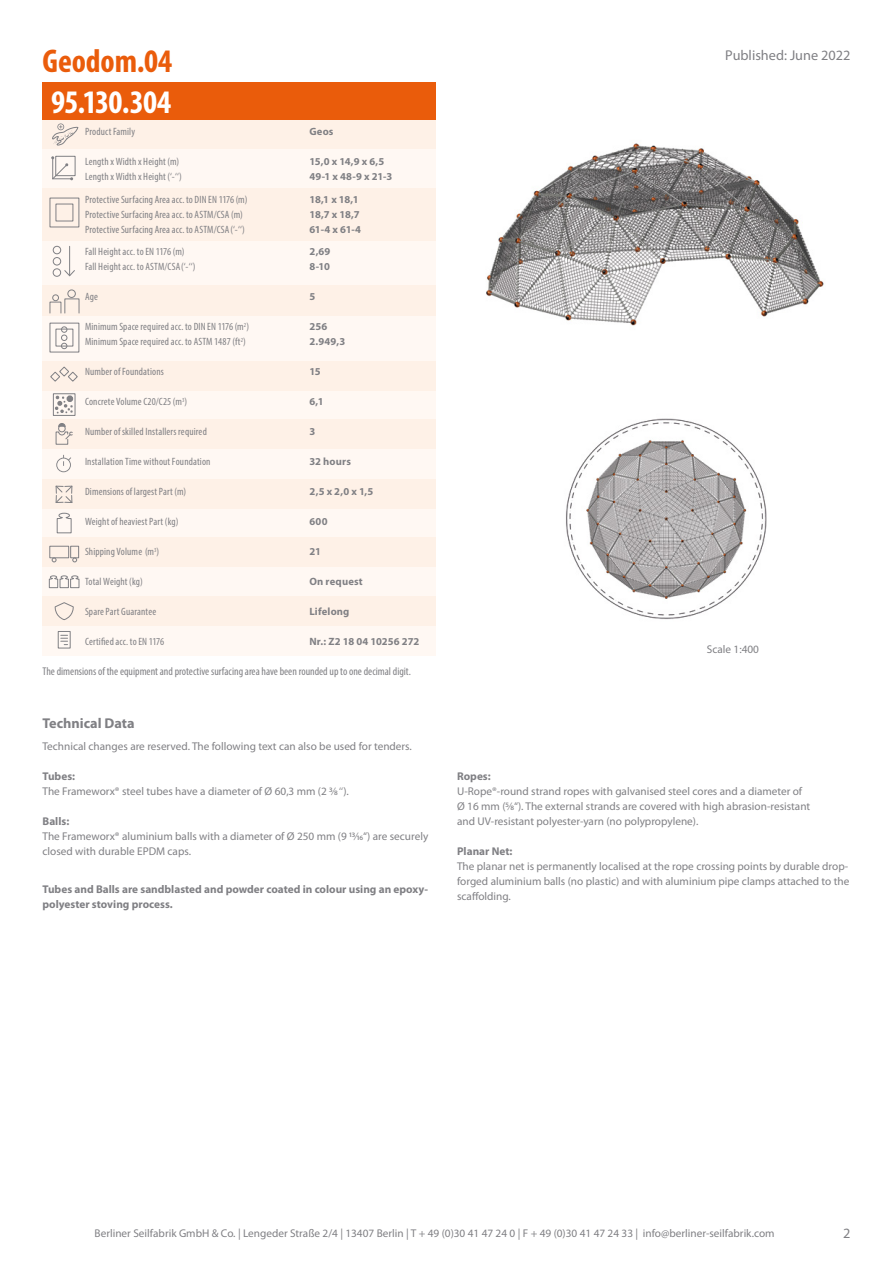
<style>
.page{position:relative;width:893px;height:1263px;background:#fff}
.page>*{position:absolute;margin:0;border:0;box-sizing:border-box;transform-origin:0 0}
.t1{font:700 condensed 33px "Myriad Pro";letter-spacing:-.02em;color:#fff}
.t2{font:700 condensed 33px "Myriad Pro";letter-spacing:-.005em;color:#ea5c0b}
.t3{font:14.25px "Myriad Pro";color:#808084}
.t4{font:700 14.25px "Myriad Pro";color:#808084}
.t5{font:11.25px/15px "Myriad Pro";color:#808084}
.t6{font:700 11.25px/15px "Myriad Pro";color:#808084}
.t7{font:condensed 11.25px "Myriad Pro";color:#808084}
.t8{font:condensed 10.65px/15px "Myriad Pro";letter-spacing:.015em;color:#808084}
.t9{font:700 10.65px/15px "Myriad Pro";letter-spacing:.01em;color:#808084}
.t10{font:700 10.65px/15px "Myriad Pro";letter-spacing:-.03em;color:#808084}
.s1{font-weight:700}
.s2{font-stretch:condensed}
</style>
<div class="page">
<img style="left:566px;top:418px;width:201px;height:202px">
<img style="left:486px;top:143px;width:338px;height:183px">
<div style="left:43px;top:120px;width:393px;height:32px;background:#fef1e7"></div>
<div style="left:43px;top:82px;width:393px;height:38px;background:#ea5c0b"></div>
<div style="left:43px;top:149px;width:393px;height:507px;background:#fff8f3"></div>
<div style="left:43px;top:286px;width:393px;height:30px;background:#fef1e7"></div>
<div style="left:43px;top:188px;width:393px;height:53px;background:#fef1e7"></div>
<div style="left:43px;top:361px;width:393px;height:29px;background:#fef1e7"></div>
<div style="left:43px;top:420px;width:393px;height:29px;background:#fef1e7"></div>
<div style="left:43px;top:479px;width:393px;height:29px;background:#fef1e7"></div>
<div style="left:43px;top:538px;width:393px;height:29px;background:#fef1e7"></div>
<div style="left:43px;top:596px;width:393px;height:29px;background:#fef1e7"></div>
<div style="left:58px;top:631px;width:13px;height:17px;border:1px solid #808084"></div>
<svg style="left:61px;top:635px;width:7px;height:10px"></svg>
<svg style="left:51px;top:156px;width:22px;height:24px"></svg>
<div style="left:50px;top:198px;width:29px;height:29px;border:1px solid #808084"></div>
<div style="left:56px;top:204px;width:17px;height:17px;border:1px solid #808084"></div>
<hr style="left:69px;top:246px;width:1px;height:30px;background:#808084">
<svg style="left:64px;top:269px;width:11px;height:8px"></svg>
<div style="left:53px;top:268px;width:8px;height:9px;border:1px solid #808084;border-radius:50%"></div>
<div style="left:53px;top:257px;width:8px;height:8px;border:1px solid #808084;border-radius:50%"></div>
<div style="left:53px;top:246px;width:8px;height:8px;border:1px solid #808084;border-radius:50%"></div>
<div style="left:50px;top:323px;width:29px;height:29px;border:1px solid #808084"></div>
<div style="left:56px;top:329px;width:17px;height:17px;border:1px solid #808084"></div>
<svg style="left:61px;top:335px;width:6px;height:14px"></svg>
<div style="left:61px;top:326px;width:6px;height:7px;border:1px solid #808084;border-radius:50%"></div>
<div style="left:52px;top:294px;width:7px;height:7px;border:1px solid #808084;border-radius:50%"></div>
<div style="left:50px;top:302px;width:11px;height:11px;border:1px solid #808084"></div>
<div style="left:64px;top:298px;width:15px;height:15px;border:1px solid #808084"></div>
<div style="left:67px;top:290px;width:9px;height:8px;border:1px solid #808084;border-radius:50%"></div>
<svg style="left:52px;top:123px;width:27px;height:23px"></svg>
<div style="left:53px;top:393px;width:22px;height:23px;border:1px solid #808084"></div>
<div style="left:67px;top:395px;width:6px;height:7px;border:4px solid #808084;border-radius:50%"></div>
<svg style="left:55px;top:396px;width:18px;height:17px"></svg>
<svg style="left:56px;top:455px;width:15px;height:17px"></svg>
<svg style="left:50px;top:366px;width:28px;height:16px"></svg>
<svg style="left:55px;top:485px;width:18px;height:18px"></svg>
<div style="left:49px;top:546px;width:20px;height:12px;border:1px solid #808084"></div>
<div style="left:70px;top:546px;width:9px;height:12px;border:1px solid #808084"></div>
<svg style="left:52px;top:558px;width:4px;height:4px"></svg>
<svg style="left:72px;top:558px;width:5px;height:4px"></svg>
<svg style="left:54px;top:602px;width:20px;height:18px"></svg>
<svg style="left:56px;top:512px;width:16px;height:22px"></svg>
<svg style="left:49px;top:575px;width:31px;height:13px"></svg>
<svg style="left:55px;top:423px;width:18px;height:22px"></svg>
<h1 class="t2" style="left:43px;top:40px;width:131px">Geodom.04</h1>
<h1 class="t1" style="left:51px;top:81px;width:122px">95.130.304</h1>
<p class="t8" style="left:85px;top:124px;width:52px">Product Family</p>
<p class="t8" style="left:85px;top:154px;width:98px">Length x Width x Height (m)<br>Length x Width x Height (‘-‘‘)</p>
<p class="t8" style="left:85px;top:191px;width:164px">Protective Surfacing Area acc. to DIN EN 1176 (m)<br>Protective Surfacing Area acc. to ASTM/CSA (m)<br>Protective Surfacing Area acc. to ASTM/CSA(‘-‘‘)</p>
<p class="t8" style="left:85px;top:244px;width:112px">Fall Height acc. to EN 1176 (m)<br>Fall Height acc. to ASTM/CSA(‘-‘‘)</p>
<p class="t8" style="left:85px;top:289px;width:14px">Age</p>
<p class="t8" style="left:85px;top:319px;width:165px">Minimum Space required acc. to DIN EN 1176 (m<sup>2</sup>)<br>Minimum Space required acc. to ASTM 1487 (ft<sup>2</sup>)</p>
<p class="t8" style="left:85px;top:364px;width:80px">Number of Foundations</p>
<p class="t8" style="left:85px;top:394px;width:104px">Concrete Volume C20/C25 (m<sup>3</sup>)</p>
<p class="t8" style="left:85px;top:424px;width:123px">Number of skilled Installers required</p>
<p class="t8" style="left:85px;top:454px;width:127px">Installation Time without Foundation</p>
<p class="t8" style="left:85px;top:484px;width:103px">Dimensions of largest Part (m)</p>
<p class="t8" style="left:85px;top:514px;width:95px">Weight of heaviest Part (kg)</p>
<p class="t8" style="left:85px;top:544px;width:76px">Shipping Volume (m<sup>3</sup>)</p>
<p class="t8" style="left:85px;top:574px;width:59px">Total Weight (kg)</p>
<p class="t8" style="left:85px;top:604px;width:73px">Spare Part Guarantee</p>
<p class="t8" style="left:85px;top:634px;width:81px">Certified acc. to EN 1176</p>
<p class="t7" style="left:43px;top:664px;width:370px">The dimensions of the equipment and protective surfacing area have been rounded up to one decimal digit.</p>
<p class="t9" style="left:309px;top:124px;width:26px">Geos</p>
<p class="t9" style="left:309px;top:154px;width:84px">15,0 x 14,9 x 6,5<br>49-1 x 48-9 x 21-3</p>
<p class="t10" style="left:309px;top:191px;width:53px">18,1 x 18,1<br>18,7 x 18,7<br>61-4 x 61-4</p>
<p class="t9" style="left:309px;top:244px;width:22px">2,69<br>8-10</p>
<p class="t9" style="left:309px;top:289px;width:7px">5</p>
<p class="t9" style="left:309px;top:319px;width:37px">256<br>2.949,3</p>
<p class="t9" style="left:309px;top:364px;width:13px">15</p>
<p class="t9" style="left:309px;top:394px;width:16px">6,1</p>
<p class="t9" style="left:309px;top:424px;width:7px">3</p>
<p class="t9" style="left:309px;top:454px;width:43px">32 hours</p>
<p class="t9" style="left:309px;top:484px;width:66px">2,5 x 2,0 x 1,5</p>
<p class="t9" style="left:309px;top:514px;width:20px">600</p>
<p class="t9" style="left:309px;top:544px;width:13px">21</p>
<p class="t9" style="left:309px;top:574px;width:55px">On request</p>
<p class="t9" style="left:309px;top:604px;width:42px">Lifelong</p>
<p class="t9" style="left:309px;top:634px;width:111px">Nr.: Z2 18 04 10256 272</p>
<p class="t4" style="left:43px;top:713px;width:94px">Technical Data</p>
<p class="t5" style="left:43px;top:739px;width:371px">Technical changes are reserved. The following text can also be used for tenders.</p>
<p class="t5" style="left:43px;top:769px;width:308px"><span class="s1">Tubes:<br></span>The Frameworx® steel tubes have a diameter of Ø 60,3 mm (2 3/8 <span class="s2">‘‘</span>).</p>
<p class="t6" style="left:43px;top:813px;width:28px">Balls:</p>
<p class="t5" style="left:43px;top:829px;width:387px">The Frameworx® aluminium balls with a diameter of Ø 250 mm (9 13/16‘‘) are securely closed with durable EPDM caps.</p>
<p class="t6" style="left:43px;top:881px;width:387px">Tubes and Balls are sandblasted and powder coated in colour using an epoxy&shy;polyester stoving process.</p>
<p class="t3" style="left:725px;top:46px;width:127px">Published: June 2022</p>
<p class="t5" style="left:707px;top:641px;width:54px">Scale 1:400</p>
<p class="t6" style="left:457px;top:768px;width:35px">Ropes:</p>
<p class="t5" style="left:457px;top:784px;width:355px">U-Rope®-round strand ropes with galvanised steel cores and a diameter of<br>Ø 16 mm (5/8‘‘). The external strands are covered with high abrasion-resistant and UV-resistant polyester-yarn (no polypropylene).</p>
<p class="t6" style="left:457px;top:843px;width:57px">Planar Net:</p>
<p class="t5" style="left:457px;top:859px;width:394px;text-align:justify">The planar net is permanently localised at the rope crossing points by durable drop&shy;forged aluminium balls (no plastic) and with aluminium pipe clamps attached to the scaffolding.</p>
<p class="t5" style="left:95px;top:1226px;width:681px">Berliner Seilfabrik GmbH &amp; Co. | Lengeder Straße 2/4 | 13407 Berlin | T + 49 (0)30 41 47 24 0 | F + 49 (0)30 41 47 24 33 | info@berliner-seilfabrik.com</p>
<p class="t3" style="left:843px;top:1224px;width:9px">2</p>
</div>
